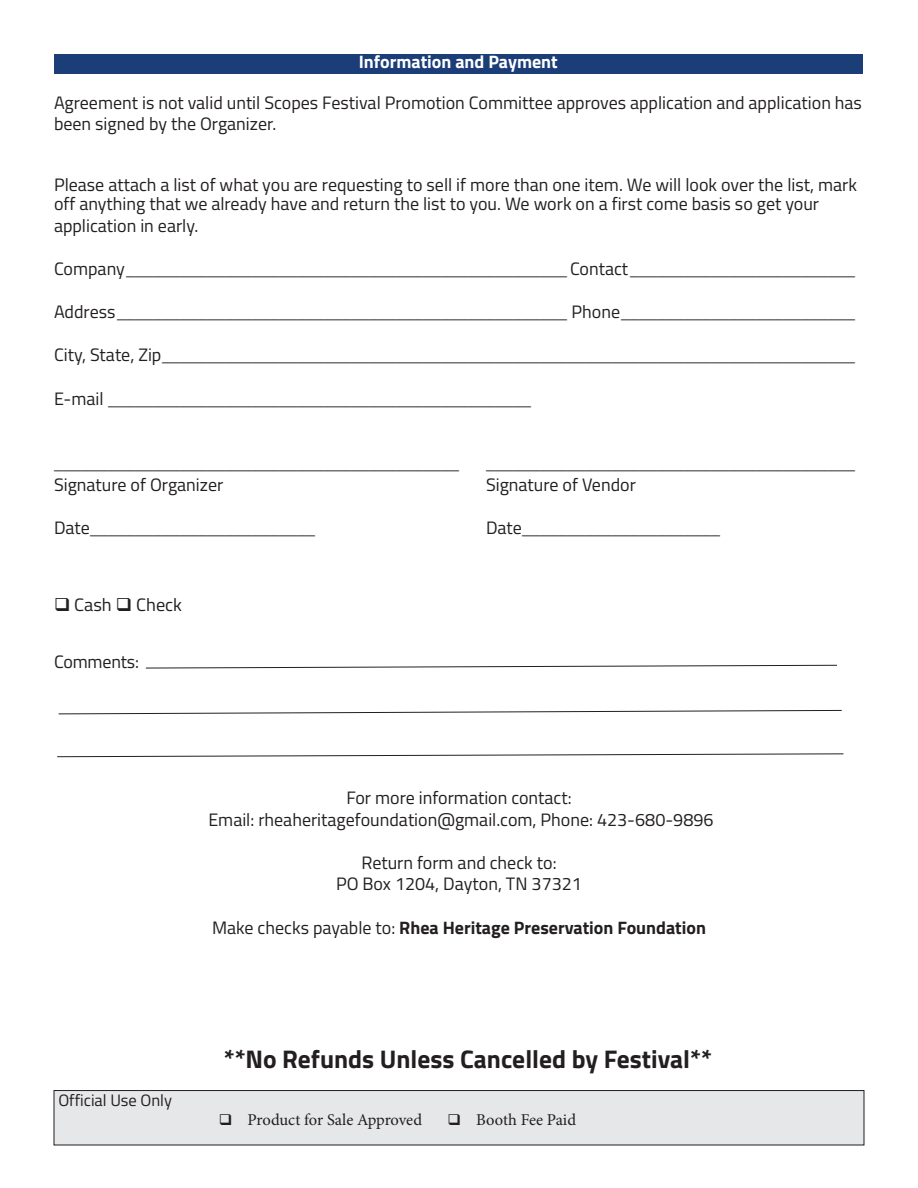
<style>
.page{position:relative;width:918px;height:1188px;background:#fff}
.page>*{position:absolute;margin:0;border:0;box-sizing:border-box;transform-origin:0 0}
.t1{font:700 25.5px "Titillium";color:#231f20}
.t2{font:18px/21.6px "Titillium";color:#231f20}
.t3{font:18px "Optima";color:#231f20}
.t4{font:700 18px "Titillium";color:#231f20}
.t5{font:700 18px "Titillium";color:#fff}
.t6{font:16.5px "Minion Pro";letter-spacing:-.01em;color:#231f20}
.t7{font:16.5px "Titillium";color:#231f20}
.s1{font-family:"Titillium"}
.s2{font-weight:400}
</style>
<div class="page">
<div style="left:54px;top:54px;width:808px;height:20px;background:#1b3e78"></div>
<div style="left:54px;top:1091px;width:810px;height:54px;background:#e6e7e9"></div>
<div style="left:54px;top:1090px;width:810px;height:55px;border:1px solid #231f20"></div>
<svg style="left:145px;top:665px;width:692px;height:4px"></svg>
<svg style="left:58px;top:710px;width:784px;height:5px"></svg>
<svg style="left:57px;top:753px;width:787px;height:4px"></svg>
<p class="t5" style="left:359px;top:47px;width:201px">Information and Payment</p>
<p class="t2" style="left:54px;top:91px;width:810px">Agreement is not valid until Scopes Festival Promotion Committee approves application and application has been signed by the Organizer.</p>
<p class="t2" style="left:54px;top:174px;width:805px;line-height:19.5px">Please attach a list of what you are requesting to sell if more than one item. We will look over the list, mark off anything that we already have and return the list to you. We work on a first come basis so get your</p>
<p class="t2" style="left:54px;top:214px;width:146px">application in early.</p>
<p class="t3" style="left:54px;top:258px;width:802px"><span class="s1">Company</span>_________________________________________________ <span class="s1">Contact</span>_________________________</p>
<p class="t3" style="left:54px;top:302px;width:802px"><span class="s1">Address</span>__________________________________________________ <span class="s1">Phone</span>__________________________</p>
<p class="t3" style="left:54px;top:345px;width:802px"><span class="s1">City, State, Zip</span>_____________________________________________________________________________</p>
<p class="t3" style="left:54px;top:388px;width:478px"><span class="s1">E-mail</span> _______________________________________________</p>
<p class="t3" style="left:54px;top:453px;width:406px">_____________________________________________</p>
<p class="t3" style="left:486px;top:453px;width:370px">_________________________________________</p>
<p class="t2" style="left:54px;top:473px;width:171px">Signature of Organizer</p>
<p class="t2" style="left:486px;top:473px;width:151px">Signature of Vendor</p>
<p class="t3" style="left:54px;top:518px;width:263px"><span class="s1">Date</span>_________________________</p>
<p class="t3" style="left:486px;top:518px;width:236px"><span class="s1">Date</span>______________________</p>
<p class="t2" style="left:54px;top:594px;width:130px">❑ Cash ❑ Check</p>
<p class="t2" style="left:54px;top:650px;width:87px">Comments:</p>
<p class="t2" style="left:208px;top:786px;width:507px;text-align:center">For more information contact:<br>Email: rheaheritagefoundation@gmail.com, Phone: 423-680-9896</p>
<p class="t2" style="left:336px;top:851px;width:247px;text-align:center">Return form and check to:<br>PO Box 1204, Dayton, TN 37321</p>
<p class="t4" style="left:212px;top:913px;width:495px"><span class="s2">Make checks payable to:</span> Rhea Heritage Preservation Foundation</p>
<p class="t7" style="left:58px;top:1088px;width:115px">Official Use Only</p>
<h1 class="t1" style="left:224px;top:1040px;width:489px">**No Refunds Unless Cancelled by Festival**</h1>
<p class="t6" style="left:219px;top:1109px;width:205px">❑ Product for Sale Approved</p>
<p class="t6" style="left:448px;top:1109px;width:130px">❑ Booth Fee Paid</p>
</div>
